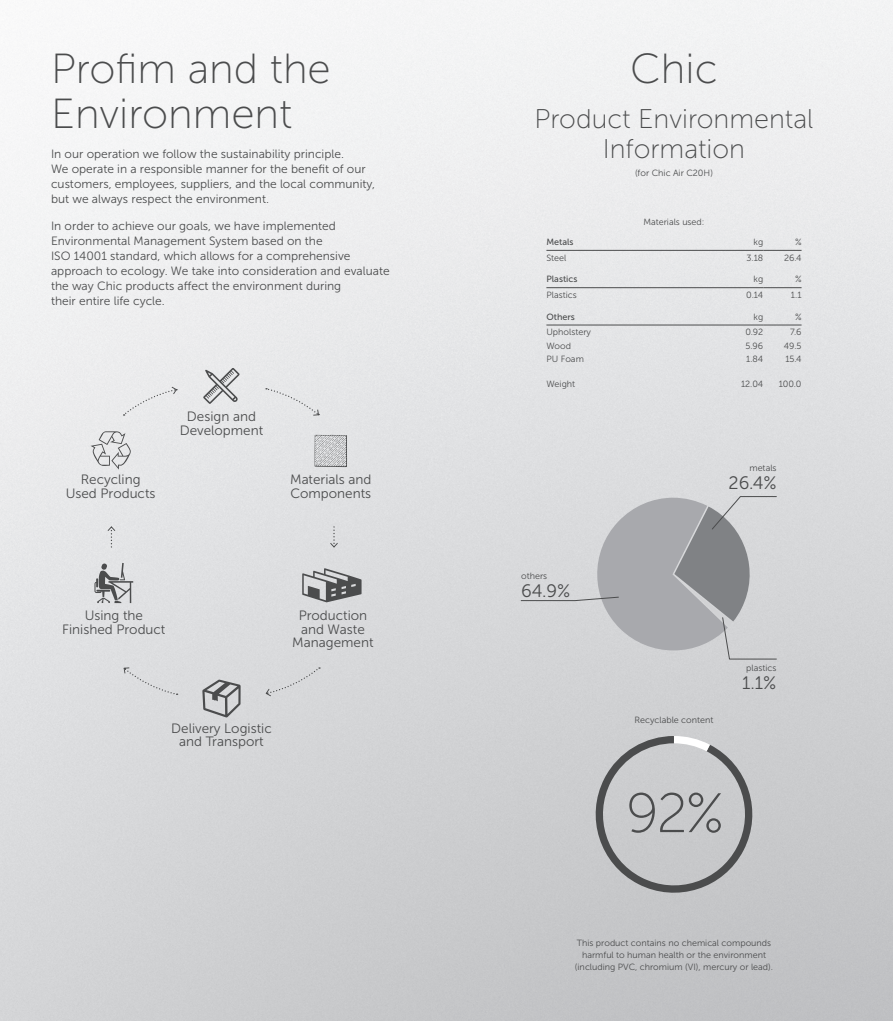
<style>
.page{position:relative;width:893px;height:1021px;background:#fff}
.page>*{position:absolute;margin:0;border:0;box-sizing:border-box;transform-origin:0 0}
.t1{font:55.5px "Museo Sans 100";color:#4b4c4d}
.t2{font:42px/45px "Museo Sans 100";color:#4b4c4d}
.t3{font:27px/30px "Museo Sans 100";color:#4b4c4d;text-align:center}
.t4{font:18px "Museo Sans 300";color:#4b4c4d}
.t5{font:13.5px/13.5px "Museo Sans 300";color:#4b4c4d;text-align:center}
.t6{font:12px/15px "Museo Sans 300";color:#4b4c4d}
.t7{font:9px/12px "Museo Sans 300";color:#4b4c4d;text-align:center}
.t8{font:9px "Museo Sans 500";color:#4b4c4d}
</style>
<div class="page">
<hr style="left:546px;top:250px;width:179px;height:1px;background:#4b4c4d">
<hr style="left:725px;top:250px;width:38px;height:1px;background:#4b4c4d">
<hr style="left:763px;top:250px;width:38px;height:1px;background:#4b4c4d">
<hr style="left:546px;top:287px;width:179px;height:1px;background:#4b4c4d">
<hr style="left:725px;top:287px;width:38px;height:1px;background:#4b4c4d">
<hr style="left:763px;top:287px;width:38px;height:1px;background:#4b4c4d">
<hr style="left:546px;top:325px;width:179px;height:1px;background:#4b4c4d">
<hr style="left:725px;top:325px;width:38px;height:1px;background:#4b4c4d">
<hr style="left:763px;top:325px;width:38px;height:1px;background:#4b4c4d">
<svg style="left:521px;top:496px;width:256px;height:163px;background:#bcbdc0"></svg>
<svg style="left:595px;top:733px;width:158px;height:162px;background:#babbbd"></svg>
<svg style="left:94px;top:563px;width:39px;height:40px;background:#aeafb1"></svg>
<svg style="left:302px;top:568px;width:60px;height:34px;background:#98999b"></svg>
<svg style="left:202px;top:679px;width:39px;height:38px"></svg>
<svg style="left:91px;top:431px;width:40px;height:38px;background:#cfd0d1"></svg>
<svg style="left:315px;top:435px;width:32px;height:32px"></svg>
<svg style="left:203px;top:368px;width:37px;height:36px"></svg>
<svg style="left:124px;top:387px;width:53px;height:28px"></svg>
<svg style="left:266px;top:388px;width:53px;height:27px"></svg>
<svg style="left:330px;top:527px;width:8px;height:20px"></svg>
<div style="left:266px;top:667px;width:54px;height:29px;background:#d7d8da"></div>
<div style="left:124px;top:667px;width:54px;height:28px;background:#dcdddf"></div>
<svg style="left:108px;top:526px;width:7px;height:22px"></svg>
<h2 class="t2" style="left:51px;top:46px;width:281px">Profim and the<br>Environment</h2>
<p class="t6" style="left:51px;top:146px;width:326px">In our operation we follow the sustainability principle.<br>We operate in a responsible manner for the benefit of our customers, employees, suppliers, and the local community, but we always respect the environment.</p>
<p class="t6" style="left:51px;top:218px;width:340px">In order to achieve our goals, we have implemented Environmental Management System based on the<br>ISO 14001 standard, which allows for a comprehensive approach to ecology. We take into consideration and evaluate the way Chic products affect the environment during<br>their entire life cycle.</p>
<p class="t5" style="left:66px;top:473px;width:91px">Recycling<br>Used Products</p>
<p class="t5" style="left:180px;top:410px;width:85px">Design and<br>Development</p>
<p class="t5" style="left:290px;top:473px;width:83px;text-align:left">Materials and<br>Components</p>
<p class="t5" style="left:62px;top:609px;width:105px">Using the<br>Finished Product</p>
<p class="t5" style="left:292px;top:609px;width:83px">Production and Waste<br>Management</p>
<p class="t5" style="left:171px;top:721px;width:102px">Delivery Logistic and Transport</p>
<h2 class="t2" style="left:630px;top:46px;width:89px">Chic</h2>
<h3 class="t3" style="left:534px;top:104px;width:280px">Product Environmental<br>Information</h3>
<p class="t7" style="left:635px;top:166px;width:79px">(for Chic Air C20H)</p>
<p class="t7" style="left:643px;top:215px;width:63px">Materials used:</p>
<p class="t8" style="left:546px;top:237px;width:29px">Metals</p>
<p class="t7" style="left:754px;top:236px;width:11px">kg</p>
<p class="t7" style="left:795px;top:236px;width:8px">%</p>
<p class="t7" style="left:546px;top:251px;width:22px">Steel</p>
<p class="t7" style="left:746px;top:251px;width:18px">3.18</p>
<p class="t7" style="left:784px;top:251px;width:19px">26.4</p>
<p class="t8" style="left:546px;top:274px;width:33px">Plastics</p>
<p class="t7" style="left:754px;top:273px;width:11px">kg</p>
<p class="t7" style="left:795px;top:273px;width:8px">%</p>
<p class="t7" style="left:546px;top:289px;width:32px">Plastics</p>
<p class="t7" style="left:746px;top:289px;width:19px">0.14</p>
<p class="t7" style="left:791px;top:289px;width:12px">1.1</p>
<p class="t8" style="left:546px;top:311px;width:30px">Others</p>
<p class="t7" style="left:754px;top:310px;width:11px">kg</p>
<p class="t7" style="left:795px;top:310px;width:8px">%</p>
<p class="t7" style="left:546px;top:326px;width:46px">Upholstery</p>
<p class="t7" style="left:745px;top:326px;width:19px">0.92</p>
<p class="t7" style="left:790px;top:326px;width:13px">7.6</p>
<p class="t7" style="left:546px;top:340px;width:26px">Wood</p>
<p class="t7" style="left:746px;top:340px;width:19px">5.96</p>
<p class="t7" style="left:784px;top:340px;width:19px">49.5</p>
<p class="t7" style="left:546px;top:353px;width:39px">PU Foam</p>
<p class="t7" style="left:746px;top:353px;width:19px">1.84</p>
<p class="t7" style="left:785px;top:353px;width:18px">15.4</p>
<p class="t7" style="left:546px;top:378px;width:30px">Weight</p>
<p class="t7" style="left:741px;top:378px;width:24px">12.04</p>
<p class="t7" style="left:779px;top:378px;width:24px">100.0</p>
<p class="t7" style="left:521px;top:569px;width:28px">others</p>
<h3 class="t4" style="left:521px;top:580px;width:51px">64.9%</h3>
<p class="t7" style="left:749px;top:462px;width:29px">metals</p>
<h3 class="t4" style="left:729px;top:473px;width:49px">26.4%</h3>
<p class="t7" style="left:634px;top:714px;width:81px">Recyclable content</p>
<p class="t7" style="left:746px;top:662px;width:32px">plastics</p>
<h3 class="t4" style="left:742px;top:673px;width:36px">1.1%</h3>
<h1 class="t1" style="left:626px;top:783px;width:100px">92%</h1>
<p class="t7" style="left:575px;top:936px;width:200px">This product contains no chemical compounds harmful to human health or the environment (including PVC, chromium (VI), mercury or lead).</p>
</div>
